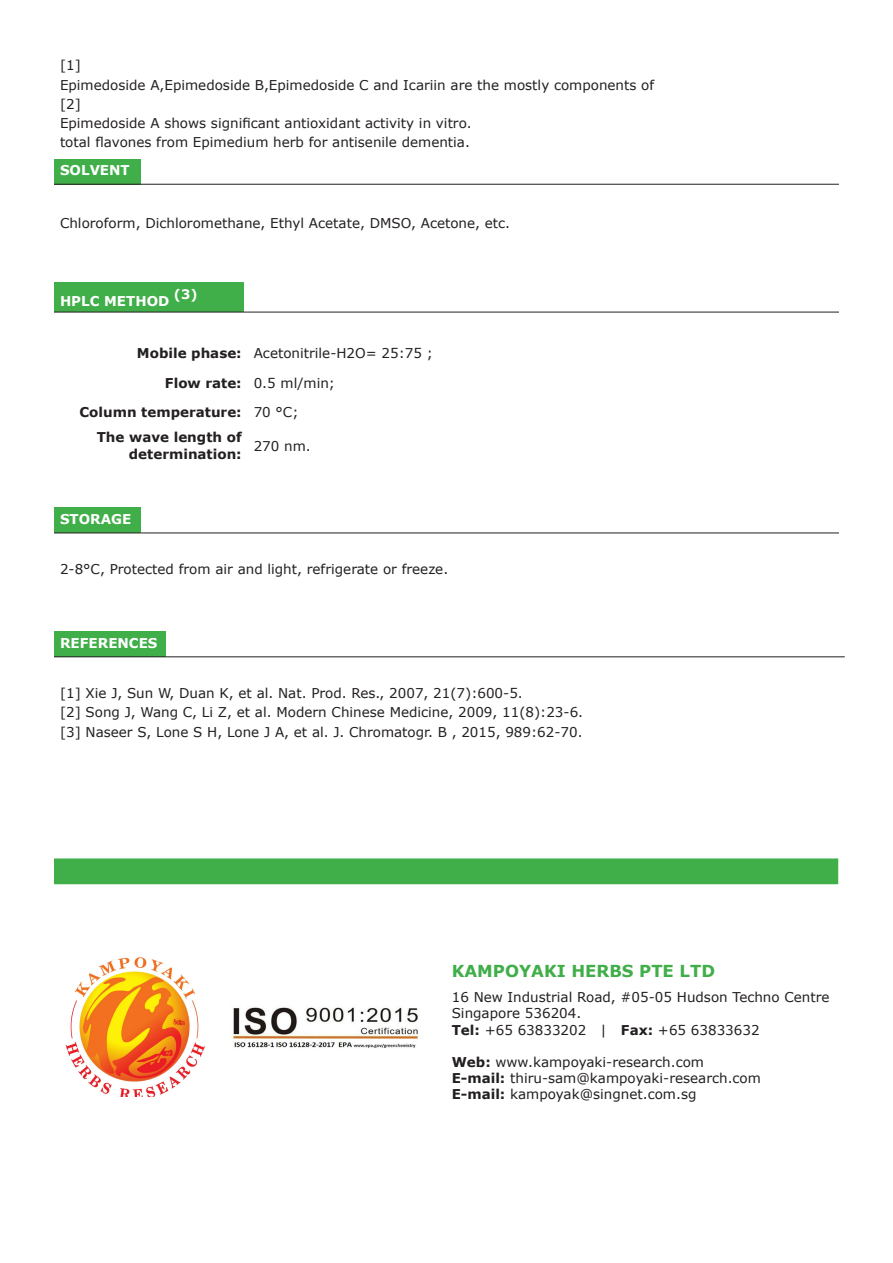
<style>
.page{position:relative;width:893px;height:1263px;background:#fff}
.page>*{position:absolute;margin:0;border:0;box-sizing:border-box;transform-origin:0 0}
.t1{font:700 16.5px "Verdana";color:#40ae49}
.t2{font:13.5px "Verdana";color:#231f20}
.t3{font:700 13.5px/16.2px "Verdana";color:#231f20;text-align:right}
.t4{font:700 13.5px "Verdana";color:#fff}
.t5{font:700 13.05px "Verdana";color:#fff}
.s1{font-weight:700}
</style>
<div class="page">
<div style="left:54px;top:159px;width:86px;height:25px;background:#40ae49"></div>
<hr style="left:54px;top:184px;width:86px;height:1px;background:#231f20">
<hr style="left:140px;top:184px;width:699px;height:1px;background:#231f20">
<div style="left:54px;top:283px;width:189px;height:29px;background:#40ae49"></div>
<hr style="left:54px;top:312px;width:189px;height:1px;background:#231f20">
<hr style="left:248px;top:312px;width:591px;height:1px;background:#231f20">
<div style="left:54px;top:508px;width:86px;height:25px;background:#40ae49"></div>
<hr style="left:54px;top:533px;width:86px;height:1px;background:#231f20">
<hr style="left:140px;top:533px;width:699px;height:1px;background:#231f20">
<div style="left:54px;top:632px;width:112px;height:25px;background:#40ae49"></div>
<hr style="left:54px;top:656px;width:112px;height:1px;background:#231f20">
<hr style="left:166px;top:656px;width:679px;height:1px;background:#231f20">
<div style="left:54px;top:858px;width:784px;height:26px;background:#40ae49"></div>
<img style="left:65px;top:957px;width:140px;height:140px">
<img style="left:232px;top:1007px;width:187px;height:41px">
<p class="t2" style="left:60px;top:57px;width:22px">[1]</p>
<p class="t2" style="left:60px;top:76px;width:596px">Epimedoside A,Epimedoside B,Epimedoside C and Icariin are the mostly components of</p>
<p class="t2" style="left:60px;top:95px;width:22px">[2]</p>
<p class="t2" style="left:60px;top:114px;width:413px">Epimedoside A shows significant antioxidant activity in vitro.</p>
<p class="t2" style="left:60px;top:134px;width:411px">total flavones from Epimedium herb for antisenile dementia.</p>
<p class="t4" style="left:60px;top:162px;width:71px">SOLVENT</p>
<p class="t2" style="left:60px;top:214px;width:452px">Chloroform, Dichloromethane, Ethyl Acetate, DMSO, Acetone, etc.</p>
<p class="t4" style="left:60px;top:292px;width:111px">HPLC METHOD</p>
<p class="t5" style="left:174px;top:285px;width:25px">(3)</p>
<p class="t3" style="left:137px;top:345px;width:106px">Mobile phase:</p>
<p class="t2" style="left:254px;top:344px;width:181px">Acetonitrile-H2O= 25:75 ;</p>
<p class="t3" style="left:165px;top:375px;width:78px">Flow rate:</p>
<p class="t2" style="left:254px;top:374px;width:83px">0.5 ml/min;</p>
<p class="t3" style="left:80px;top:404px;width:164px">Column temperature:</p>
<p class="t2" style="left:254px;top:404px;width:46px">70 °C;</p>
<p class="t3" style="left:97px;top:430px;width:146px">The wave length of determination:</p>
<p class="t2" style="left:254px;top:437px;width:59px">270 nm.</p>
<p class="t4" style="left:60px;top:510px;width:73px">STORAGE</p>
<p class="t2" style="left:60px;top:561px;width:390px">2-8°C, Protected from air and light, refrigerate or freeze.</p>
<p class="t4" style="left:60px;top:634px;width:99px">REFERENCES</p>
<p class="t2" style="left:60px;top:685px;width:464px">[1] Xie J, Sun W, Duan K, et al. Nat. Prod. Res., 2007, 21(7):600-5.</p>
<p class="t2" style="left:60px;top:704px;width:525px">[2] Song J, Wang C, Li Z, et al. Modern Chinese Medicine, 2009, 11(8):23-6.</p>
<p class="t2" style="left:60px;top:723px;width:524px">[3] Naseer S, Lone S H, Lone J A, et al. J. Chromatogr. B , 2015, 989:62-70.</p>
<p class="t1" style="left:452px;top:960px;width:265px">KAMPOYAKI HERBS PTE LTD</p>
<p class="t2" style="left:452px;top:989px;width:379px">16 New Industrial Road, #05-05 Hudson Techno Centre</p>
<p class="t2" style="left:452px;top:1005px;width:131px">Singapore 536204.</p>
<p class="t2" style="left:452px;top:1021px;width:309px"><span class="s1">Tel:</span> +65 63833202 | <span class="s1">Fax:</span> +65 63833632</p>
<p class="t2" style="left:452px;top:1053px;width:254px"><span class="s1">Web:</span> www.kampoyaki-research.com</p>
<p class="t2" style="left:452px;top:1070px;width:311px"><span class="s1">E-mail:</span> thiru-sam@kampoyaki-research.com</p>
<p class="t2" style="left:452px;top:1086px;width:246px"><span class="s1">E-mail:</span> kampoyak@singnet.com.sg</p>
</div>
